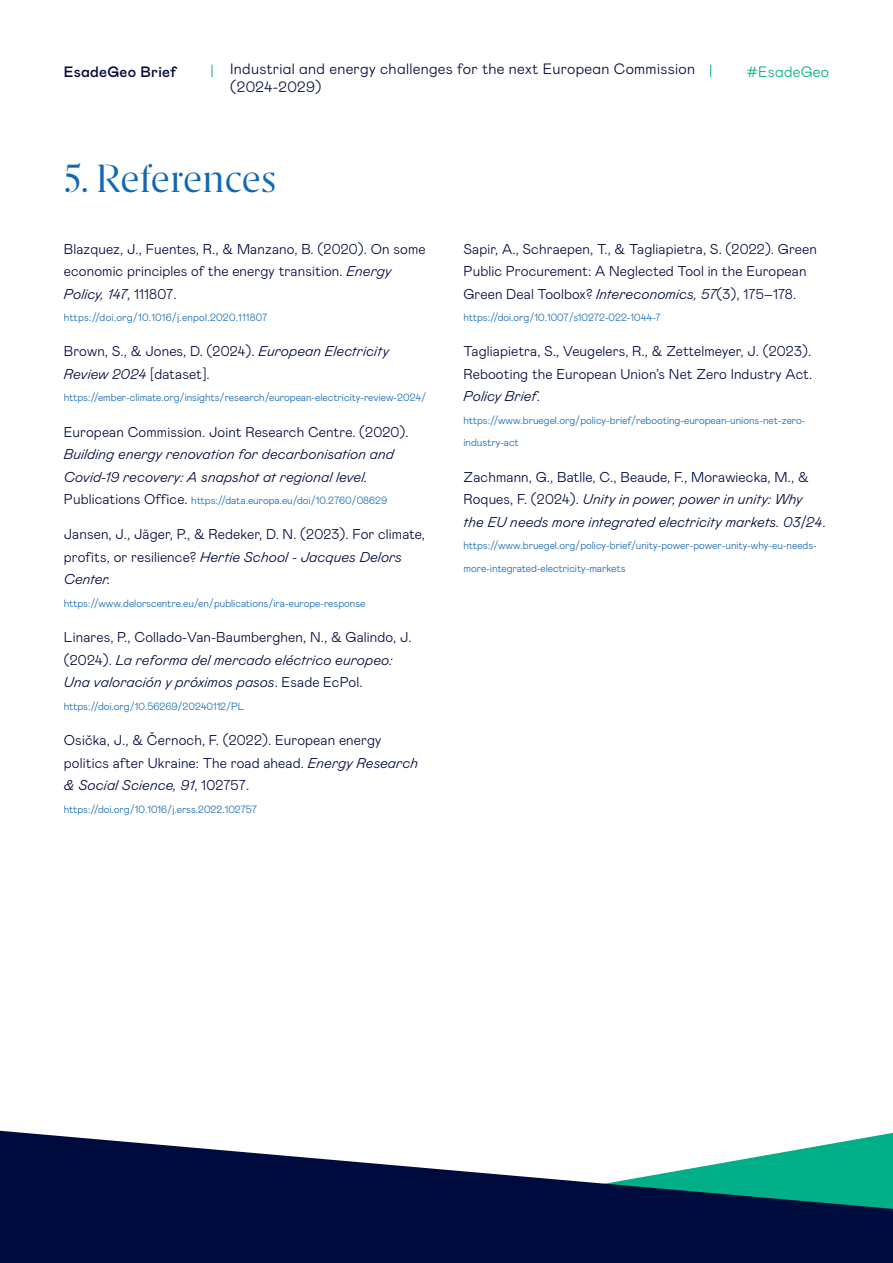
<style>
.page{position:relative;width:893px;height:1263px;background:#fff}
.page>*{position:absolute;margin:0;border:0;box-sizing:border-box;transform-origin:0 0}
.t1{font:39px "Esade";letter-spacing:-.015em;color:#1268b3}
.t2{font:300 15px "Mabry Pro";letter-spacing:.02em;color:#000b3d}
.t3{font:500 15px "Mabry Pro";letter-spacing:.02em;color:#000b3d}
.t4{font:300 15px "Mabry Pro";letter-spacing:.02em;color:#00ae87}
.t5{font:300 14.25px/22.5px "Mabry Pro";letter-spacing:.01em;color:#000a3d}
.t6{font:italic 300 14.25px/22.5px "Mabry Pro";letter-spacing:.01em;color:#000a3d}
.t7{font:300 10.5px/22.5px "Mabry Pro";color:#1268b3}
.t8{font:300 10.5px "Mabry Pro";letter-spacing:.02em;color:#1268b3}
.s1{font-style:italic}
.s2{font-size:14.25px;color:#000a3d}
.s3{font-style:normal}
</style>
<div class="page">
<svg style="left:212px;top:65px;width:1px;height:12px"></svg>
<svg style="left:710px;top:65px;width:1px;height:12px"></svg>
<svg style="left:0;top:1131px;width:893px;height:132px;fill:#000b3d"></svg>
<p class="t3" style="left:64px;top:61px;width:114px">EsadeGeo Brief</p>
<p class="t2" style="left:230px;top:58px;width:466px">Industrial and energy challenges for the next European Commission</p>
<p class="t4" style="left:746px;top:61px;width:84px">#EsadeGeo</p>
<p class="t2" style="left:230px;top:76px;width:93px">(2024-2029)</p>
<h1 class="t1" style="left:64px;top:151px;width:214px">5. References</h1>
<p class="t5" style="left:64px;top:237px;width:363px">Blazquez, J., Fuentes, R., &amp; Manzano, B. (2020). On some economic principles of the energy transition. <span class="s1">Energy<br>Policy, 147</span>, 111807.</p>
<p class="t8" style="left:64px;top:310px;width:205px">https://doi.org/10.1016/j.enpol.2020.111807</p>
<p class="t5" style="left:64px;top:339px;width:327px">Brown, S., &amp; Jones, D. (2024). <span class="s1">European Electricity<br>Review 2024</span> [dataset].</p>
<p class="t7" style="left:64px;top:386px;width:364px">https://ember-climate.org/insights/research/european-electricity-review-2024/</p>
<p class="t5" style="left:64px;top:420px;width:346px">European Commission. Joint Research Centre. (2020).</p>
<p class="t6" style="left:64px;top:442px;width:332px">Building energy renovation for decarbonisation and<br>Covid-19 recovery: A snapshot at regional level.</p>
<p class="t7" style="left:64px;top:489px;width:325px"><span class="s2">Publications Office.</span> https://data.europa.eu/doi/10.2760/08629</p>
<p class="t5" style="left:64px;top:522px;width:363px">Jansen, J., Jäger, P., &amp; Redeker, D. N. (2023). For climate, profits, or resilience? <span class="s1">Hertie School - Jacques Delors<br>Center.</span></p>
<p class="t7" style="left:64px;top:591px;width:303px">https://www.delorscentre.eu/en/publications/ira-europe-response</p>
<p class="t5" style="left:64px;top:625px;width:349px">Linares, P., Collado-Van-Baumberghen, N., &amp; Galindo, J. (2024). <span class="s1">La reforma del mercado eléctrico europeo:<br>Una valoración y próximos pasos</span>. Esade EcPol.</p>
<p class="t7" style="left:64px;top:694px;width:182px">https://doi.org/10.56269/20240112/PL</p>
<p class="t5" style="left:64px;top:728px;width:356px">Osička, J., &amp; Černoch, F. (2022). European energy politics after Ukraine: The road ahead. <span class="s1">Energy Research &amp; Social Science, 91</span>, 102757.</p>
<p class="t7" style="left:64px;top:797px;width:195px">https://doi.org/10.1016/j.erss.2022.102757</p>
<p class="t5" style="left:464px;top:237px;width:355px">Sapir, A., Schraepen, T., &amp; Tagliapietra, S. (2022). Green<br>Public Procurement: A Neglected Tool in the European<br>Green Deal Toolbox? <span class="s1">Intereconomics, 57</span>(3), 175–178.</p>
<p class="t7" style="left:464px;top:306px;width:199px">https://doi.org/10.1007/s10272-022-1044-7</p>
<p class="t5" style="left:464px;top:339px;width:350px;text-align:justify">Tagliapietra, S., Veugelers, R., &amp; Zettelmeyer, J. (2023).<br>Rebooting the European Union’s Net Zero Industry Act.<br><span class="s1">Policy Brief</span>.</p>
<p class="t7" style="left:464px;top:408px;width:343px">https://www.bruegel.org/policy-brief/rebooting-european-unions-net-zero&shy;industry-act</p>
<p class="t6" style="left:464px;top:465px;width:363px"><span class="s3">Zachmann, G., Batlle, C., Beaude, F., Morawiecka, M., &amp;<br>Roques, F. (2024).</span> Unity in power, power in unity: Why the EU needs more integrated electricity markets. 03/24<span class="s3">.</span></p>
<p class="t7" style="left:464px;top:534px;width:355px">https://www.bruegel.org/policy-brief/unity-power-power-unity-why-eu-needs&shy;more-integrated-electricity-markets</p>
</div>
